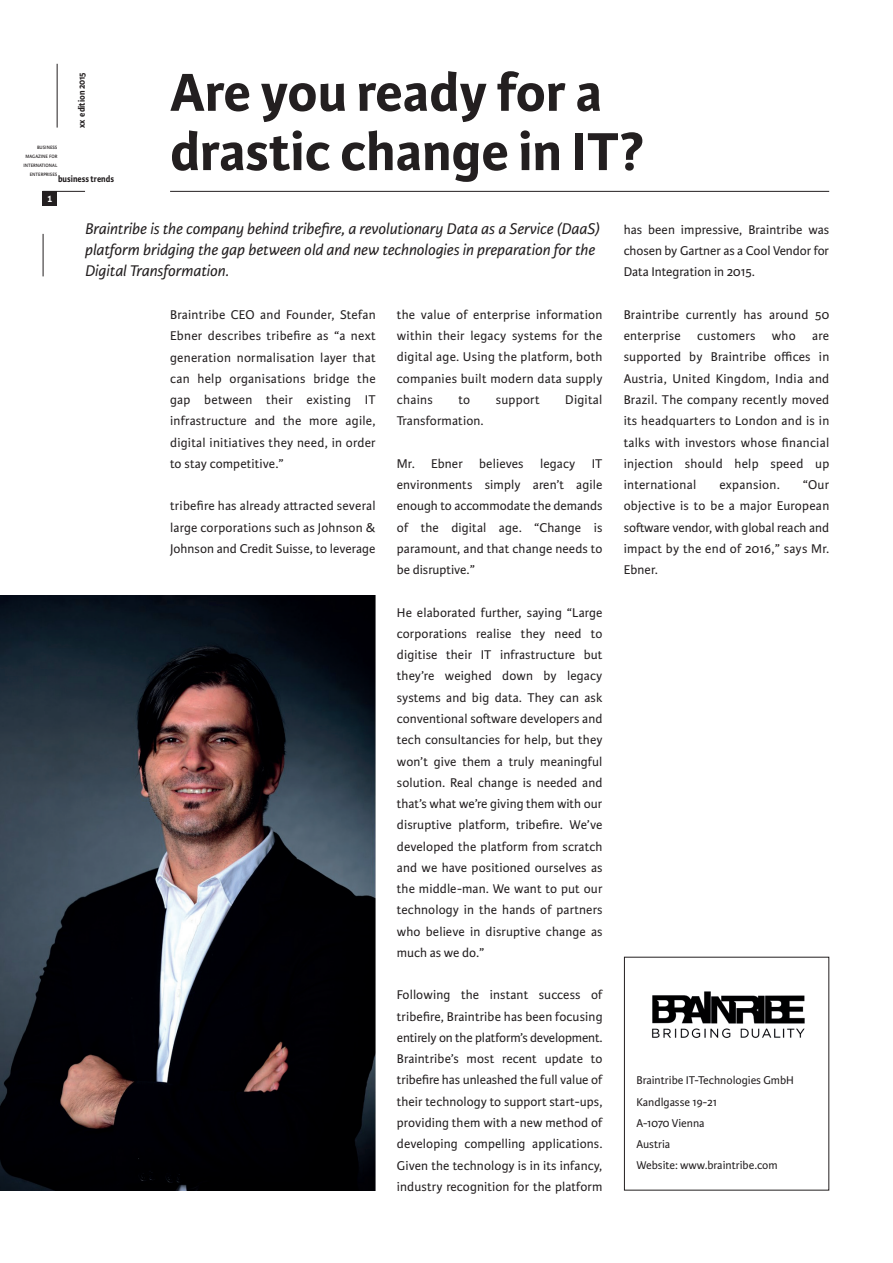
<style>
.page{position:relative;width:893px;height:1263px;background:#fff}
.page>*{position:absolute;margin:0;border:0;box-sizing:border-box;transform-origin:0 0}
.Heading{font:700 57px/59.2px "Karmina Sans";color:#231f20}
.Intro{font:italic 16.5px/21.3px "Karmina Sans";color:#231f20}
.Body{font:13.5px/21.3px "Karmina Sans";letter-spacing:.01em;color:#231f20;text-align:justify}
.Adres{font:12px "Karmina Sans";color:#231f20}
.t1{font:700 9.75px "Karmina Sans";color:#231f20;scale:.9 1}
.t2{font:700 9.75px "Aller";color:#fff;scale:.9 1}
.t3{font:6.75px/9px "Karmina Sans";color:#231f20;text-align:right;scale:.9 1}
</style>
<div class="page">
<hr style="left:170px;top:191px;width:659px;height:1px;background:#231f20">
<hr style="left:43px;top:191px;width:42px;height:1px;background:#231f20">
<hr style="left:57px;top:64px;width:1px;height:64px;background:#231f20">
<div style="left:43px;top:191px;width:14px;height:15px;background:#231f20"></div>
<hr style="left:43px;top:234px;width:1px;height:42px;background:#231f20">
<img style="left:0;top:595px;width:376px;height:596px">
<img style="left:652px;top:991px;width:153px;height:47px">
<p class="t1" style="left:76px;top:128px;width:63px;rotate:-90deg">xx edition 2015</p>
<p class="t3" style="left:23px;top:142px;width:39px">business magazine for international enterprises</p>
<p class="t1" style="left:58px;top:174px;width:64px">business trends</p>
<p class="t2" style="left:47px;top:193px;width:7px">1</p>
<p class="Heading" style="left:170px;top:64px;width:476px">Are you ready for a drastic change in IT?</p>
<p class="Intro" style="left:85px;top:218px;width:516px">Braintribe is the company behind tribefire, a revolutionary Data as a Service (DaaS) platform bridging the gap between old and new technologies in preparation for the<br>Digital Transformation.</p>
<p class="Body" style="left:624px;top:219px;width:207px">has been impressive, Braintribe was chosen by Gartner as a Cool Vendor for Data Integration in 2015.</p>
<p class="Body" style="left:624px;top:304px;width:207px">Braintribe currently has around 50 enterprise customers who are supported by Braintribe offices in Austria, United Kingdom, India and Brazil. The company recently moved its headquarters to London and is in talks with investors whose financial injection should help speed up international</p>
<p class="Body" style="left:397px;top:304px;width:207px">the value of enterprise information within their legacy systems for the digital age. Using the platform, both companies built modern data supply chains</p>
<p class="Body" style="left:170px;top:304px;width:207px">Braintribe CEO and Founder, Stefan Ebner describes tribefire as “a next generation normalisation layer that can help organisations bridge the gap between their existing IT infrastructure and the more agile, digital initiatives they need, in order to stay competitive.”</p>
<p class="Body" style="left:170px;top:496px;width:207px">tribefire has already attracted several large corporations such as Johnson &amp; Johnson and Credit Suisse, to leverage</p>
<p class="Body" style="left:458px;top:389px;width:13px">to</p>
<p class="Body" style="left:496px;top:389px;width:45px">support</p>
<p class="Body" style="left:565px;top:389px;width:39px">Digital</p>
<p class="Body" style="left:397px;top:410px;width:88px">Transformation.</p>
<p class="Body" style="left:397px;top:453px;width:207px">Mr. Ebner believes legacy IT environments simply aren’t agile enough to accommodate the demands of the digital age. “Change is paramount, and that change needs to be disruptive.”</p>
<p class="Body" style="left:397px;top:602px;width:207px">He elaborated further, saying “Large corporations realise they need to digitise their IT infrastructure but they’re weighed down by legacy systems and big data. They can ask conventional software developers and tech consultancies for help, but they won’t give them a truly meaningful solution. Real change is needed and that’s what we’re giving them with our disruptive platform, tribefire. We’ve developed the platform from scratch and we have positioned ourselves as the middle-man. We want to put our technology in the hands of partners who believe in disruptive change as much as we do.”</p>
<p class="Body" style="left:397px;top:985px;width:207px">Following the instant success of tribefire, Braintribe has been focusing entirely on the platform’s development.<br>Braintribe’s most recent update to tribefire has unleashed the full value of their technology to support start-ups, providing them with a new method of developing compelling applications.<br>Given the technology is in its infancy, industry recognition for the platform</p>
<p class="Body" style="left:719px;top:474px;width:62px">expansion.</p>
<p class="Body" style="left:624px;top:474px;width:207px;text-indent:179px">“Our objective is to be a major European software vendor, with global reach and impact by the end of 2016,” says Mr.<br>Ebner.</p>
<p class="Adres" style="left:636px;top:1074px;width:159px">Braintribe IT-Technologies GmbH</p>
<p class="Adres" style="left:636px;top:1095px;width:82px">Kandlgasse 19-21</p>
<p class="Adres" style="left:636px;top:1116px;width:70px">A-1070 Vienna</p>
<p class="Adres" style="left:636px;top:1137px;width:35px">Austria</p>
<p class="Adres" style="left:636px;top:1159px;width:143px">Website: www.braintribe.com</p>
</div>
